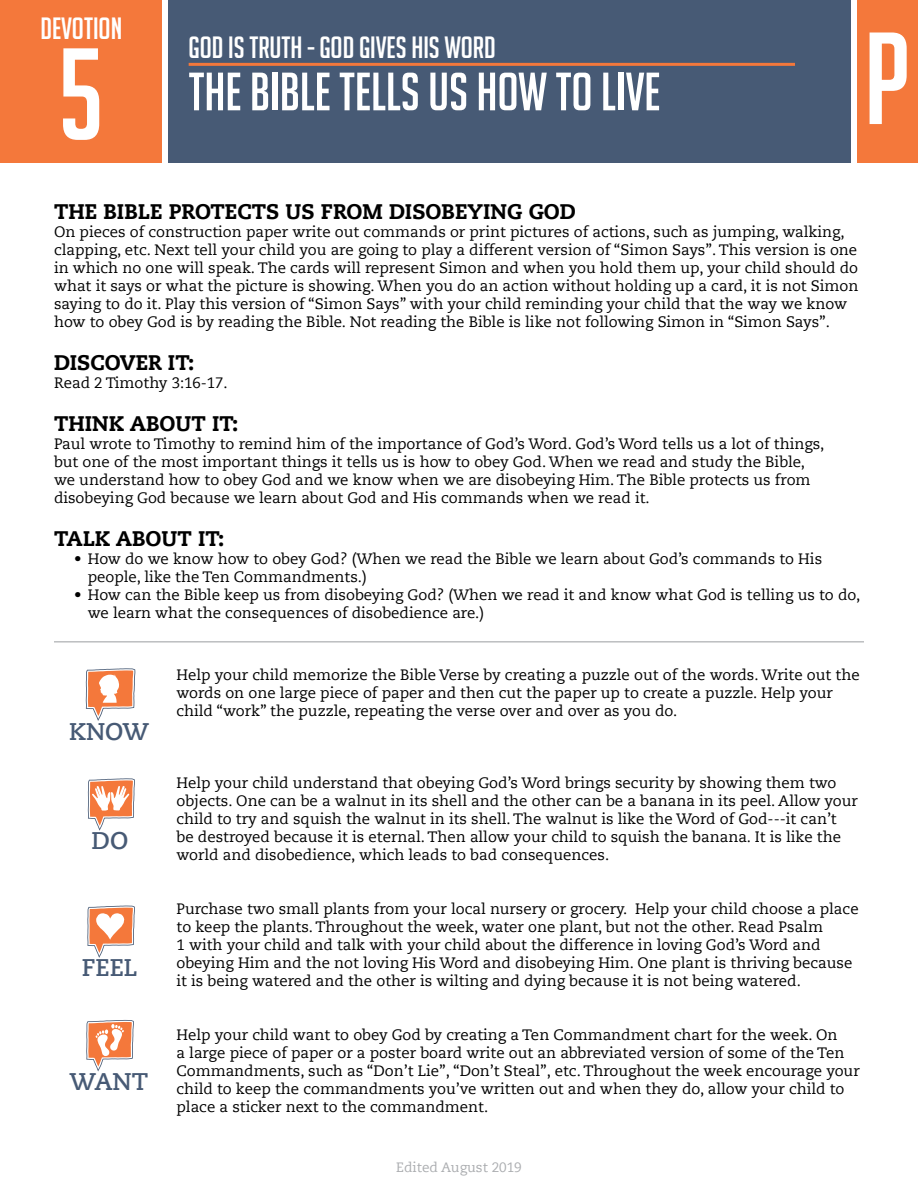
<style>
.page{position:relative;width:918px;height:1188px;background:#fff}
.page>*{position:absolute;margin:0;border:0;box-sizing:border-box;transform-origin:0 0}
.t1{font:127.5px "Big Noodle Titling";color:#fff}
.t2{font:52.5px "Big Noodle Titling";color:#fff}
.t3{font:30px "Big Noodle Titling";color:#fff}
.t4{font:700 24px "Caecilia LT Std";color:#475a75}
.t5{font:800 21px "Caecilia LT Std";color:#000}
.t6{font:15px/18px "Caecilia LT Std";color:#000}
.t7{font:13.5px "Caecilia LT Std";color:#abadb0}
</style>
<div class="page">
<div style="left:168px;top:0;width:682px;height:162px;background:#475a75"></div>
<div style="left:0;top:0;width:162px;height:162px;background:#f4783b"></div>
<hr style="left:189px;top:63px;width:606px;height:3px;background:#f4783b">
<div style="left:857px;top:0;width:61px;height:162px;background:#f4783b"></div>
<hr style="left:54px;top:641px;width:810px;height:2px;background:#bcbec0">
<svg style="left:86px;top:668px;width:49px;height:53px"></svg>
<svg style="left:87px;top:906px;width:48px;height:52px"></svg>
<svg style="left:88px;top:778px;width:47px;height:53px"></svg>
<svg style="left:86px;top:1020px;width:48px;height:51px"></svg>
<h3 class="t3" style="left:40px;top:12px;width:83px">DEVOTION</h3>
<h1 class="t1" style="left:58px;top:26px;width:48px">5</h1>
<h3 class="t3" style="left:189px;top:31px;width:309px">GOD IS TRUTH - GOD GIVES HIS WORD</h3>
<h2 class="t2" style="left:189px;top:63px;width:473px">THE BIBLE TELLS US HOW TO LIVE</h2>
<h1 class="t1" style="left:864px;top:10px;width:48px">P</h1>
<h3 class="t5" style="left:54px;top:198px;width:523px">THE BIBLE PROTECTS US FROM DISOBEYING GOD</h3>
<p class="t6" style="left:54px;top:223px;width:806px">On pieces of construction paper write out commands or print pictures of actions, such as jumping, walking, clapping, etc. Next tell your child you are going to play a different version of “Simon Says”. This version is one in which no one will speak. The cards will represent Simon and when you hold them up, your child should do what it says or what the picture is showing. When you do an action without holding up a card, it is not Simon saying to do it. Play this version of “Simon Says” with your child reminding your child that the way we know how to obey God is by reading the Bible. Not reading the Bible is like not following Simon in “Simon Says”.</p>
<h3 class="t5" style="left:54px;top:350px;width:142px">DISCOVER IT:</h3>
<p class="t6" style="left:54px;top:374px;width:175px">Read 2 Timothy 3:16-17.</p>
<h3 class="t5" style="left:54px;top:411px;width:186px">THINK ABOUT IT:</h3>
<p class="t6" style="left:54px;top:435px;width:772px">Paul wrote to Timothy to remind him of the importance of God’s Word. God’s Word tells us a lot of things, but one of the most important things it tells us is how to obey God. When we read and study the Bible, we understand how to obey God and we know when we are disobeying Him. The Bible protects us from disobeying God because we learn about God and His commands when we read it.</p>
<h3 class="t5" style="left:54px;top:526px;width:172px">TALK ABOUT IT:</h3>
<p class="t6" style="left:88px;top:550px;width:736px;text-indent:-14px">• How do we know how to obey God? (When we read the Bible we learn about God’s commands to His people, like the Ten Commandments.)</p>
<p class="t6" style="left:88px;top:586px;width:774px;text-indent:-14px">• How can the Bible keep us from disobeying God? (When we read it and know what God is telling us to do, we learn what the consequences of disobedience are.)</p>
<h3 class="t4" style="left:69px;top:717px;width:81px">KNOW</h3>
<h3 class="t4" style="left:91px;top:827px;width:38px">DO</h3>
<h3 class="t4" style="left:82px;top:954px;width:58px">FEEL</h3>
<h3 class="t4" style="left:70px;top:1067px;width:80px">WANT</h3>
<p class="t6" style="left:177px;top:666px;width:685px">Help your child memorize the Bible Verse by creating a puzzle out of the words. Write out the words on one large piece of paper and then cut the paper up to create a puzzle. Help your child “work” the puzzle, repeating the verse over and over as you do.</p>
<p class="t6" style="left:177px;top:774px;width:683px">Help your child understand that obeying God’s Word brings security by showing them two objects. One can be a walnut in its shell and the other can be a banana in its peel. Allow your child to try and squish the walnut in its shell. The walnut is like the Word of God---it can’t<br>be destroyed because it is eternal. Then allow your child to squish the banana. It is like the world and disobedience, which leads to bad consequences.</p>
<p class="t6" style="left:177px;top:900px;width:684px">Purchase two small plants from your local nursery or grocery. Help your child choose a place to keep the plants. Throughout the week, water one plant, but not the other. Read Psalm<br>1 with your child and talk with your child about the difference in loving God’s Word and obeying Him and the not loving His Word and disobeying Him. One plant is thriving because it is being watered and the other is wilting and dying because it is not being watered.</p>
<p class="t6" style="left:177px;top:1026px;width:685px">Help your child want to obey God by creating a Ten Commandment chart for the week. On<br>a large piece of paper or a poster board write out an abbreviated version of some of the Ten Commandments, such as “Don’t Lie”, “Don’t Steal”, etc. Throughout the week encourage your child to keep the commandments you’ve written out and when they do, allow your child to place a sticker next to the commandment.</p>
<p class="t7" style="left:396px;top:1159px;width:127px">Edited August 2019</p>
</div>
